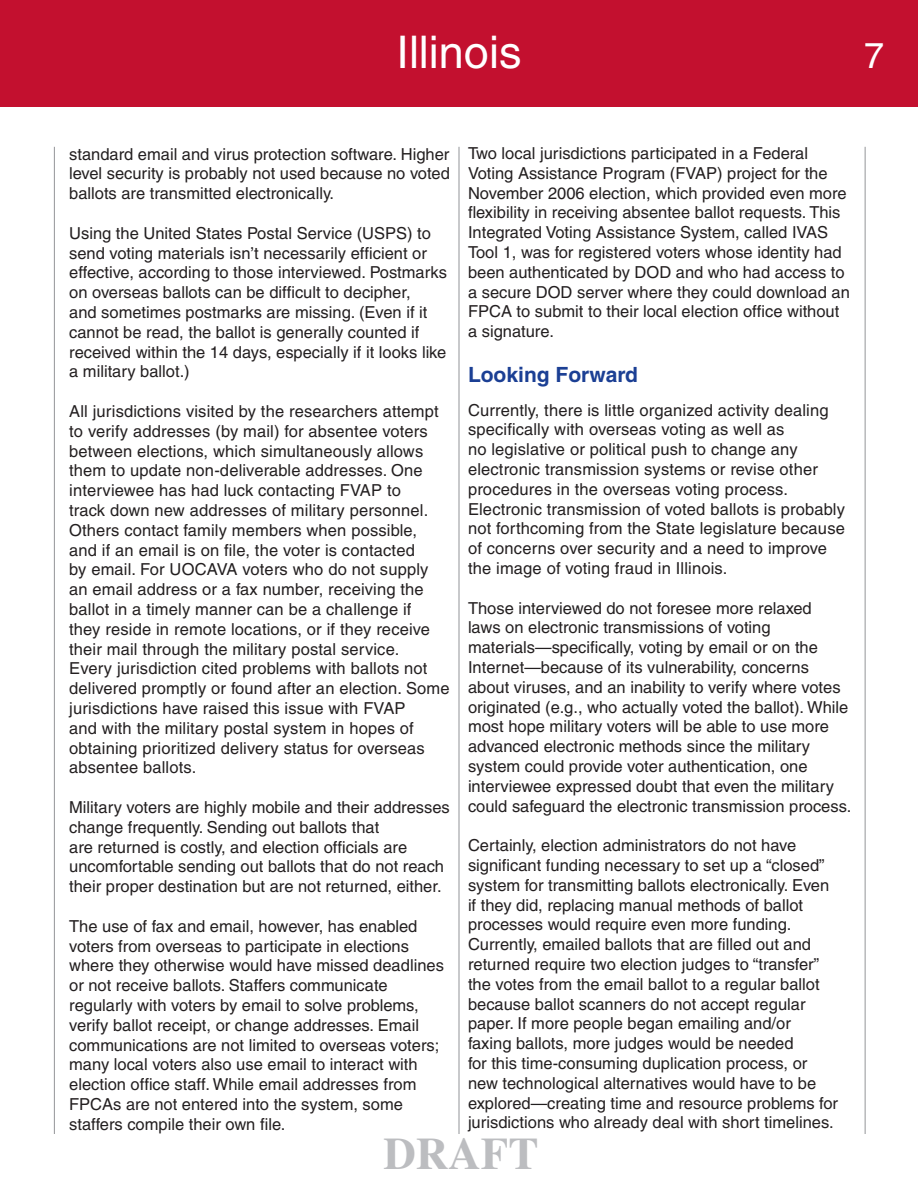
<style>
.page{position:relative;width:918px;height:1188px;background:#fff}
.page>*{position:absolute;margin:0;border:0;box-sizing:border-box;transform-origin:0 0}
.t1{font:45px "Helvetica";color:#fff}
.t2{font:700 45px "Times";color:#bcbdc0}
.t3{font:36px "Helvetica";color:#fff}
.t4{font:700 21px "Helvetica";color:#1b3f94}
.t5{font:16.5px/19.8px "Helvetica";color:#231f20}
</style>
<div class="page">
<div style="left:0;top:0;width:918px;height:107px;background:#c3102f"></div>
<hr style="left:459px;top:147px;width:1px;height:987px;background:#939598">
<hr style="left:54px;top:147px;width:1px;height:987px;background:#939598">
<hr style="left:865px;top:147px;width:1px;height:987px;background:#939598">
<h1 class="t1" style="left:396px;top:26px;width:127px">Illinois</h1>
<h2 class="t3" style="left:864px;top:35px;width:22px">7</h2>
<p class="t5" style="left:69px;top:144px;width:382px;text-align:justify">standard email and virus protection software. Higher level security is probably not used because no voted ballots are transmitted electronically.</p>
<p class="t5" style="left:69px;top:223px;width:379px">Using the United States Postal Service (USPS) to send voting materials isn’t necessarily efficient or effective, according to those interviewed. Postmarks on overseas ballots can be difficult to decipher,<br>and sometimes postmarks are missing. (Even if it cannot be read, the ballot is generally counted if received within the 14 days, especially if it looks like a military ballot.)</p>
<p class="t5" style="left:69px;top:401px;width:382px">All jurisdictions visited by the researchers attempt to verify addresses (by mail) for absentee voters between elections, which simultaneously allows them to update non-deliverable addresses. One interviewee has had luck contacting FVAP to<br>track down new addresses of military personnel.<br>Others contact family members when possible,<br>and if an email is on file, the voter is contacted<br>by email. For UOCAVA voters who do not supply an email address or a fax number, receiving the ballot in a timely manner can be a challenge if<br>they reside in remote locations, or if they receive their mail through the military postal service.<br>Every jurisdiction cited problems with ballots not delivered promptly or found after an election. Some jurisdictions have raised this issue with FVAP<br>and with the military postal system in hopes of obtaining prioritized delivery status for overseas absentee ballots.</p>
<p class="t5" style="left:69px;top:797px;width:382px">Military voters are highly mobile and their addresses change frequently. Sending out ballots that<br>are returned is costly, and election officials are uncomfortable sending out ballots that do not reach their proper destination but are not returned, either.</p>
<p class="t5" style="left:69px;top:916px;width:376px">The use of fax and email, however, has enabled voters from overseas to participate in elections where they otherwise would have missed deadlines or not receive ballots. Staffers communicate regularly with voters by email to solve problems, verify ballot receipt, or change addresses. Email communications are not limited to overseas voters; many local voters also use email to interact with election office staff. While email addresses from FPCAs are not entered into the system, some staffers compile their own file.</p>
<p class="t5" style="left:468px;top:143px;width:383px">Two local jurisdictions participated in a Federal Voting Assistance Program (FVAP) project for the November 2006 election, which provided even more flexibility in receiving absentee ballot requests. This Integrated Voting Assistance System, called IVAS Tool 1, was for registered voters whose identity had been authenticated by DOD and who had access to a secure DOD server where they could download an FPCA to submit to their local election office without a signature.</p>
<p class="t4" style="left:468px;top:362px;width:171px">Looking Forward</p>
<p class="t5" style="left:468px;top:400px;width:379px">Currently, there is little organized activity dealing specifically with overseas voting as well as<br>no legislative or political push to change any electronic transmission systems or revise other procedures in the overseas voting process.<br>Electronic transmission of voted ballots is probably not forthcoming from the State legislature because of concerns over security and a need to improve the image of voting fraud in Illinois.</p>
<p class="t5" style="left:468px;top:598px;width:385px">Those interviewed do not foresee more relaxed<br>laws on electronic transmissions of voting materials—specifically, voting by email or on the Internet—because of its vulnerability, concerns about viruses, and an inability to verify where votes originated (e.g., who actually voted the ballot). While most hope military voters will be able to use more advanced electronic methods since the military system could provide voter authentication, one interviewee expressed doubt that even the military could safeguard the electronic transmission process.</p>
<p class="t5" style="left:468px;top:835px;width:372px">Certainly, election administrators do not have significant funding necessary to set up a “closed” system for transmitting ballots electronically. Even if they did, replacing manual methods of ballot processes would require even more funding.<br>Currently, emailed ballots that are filled out and returned require two election judges to “transfer” the votes from the email ballot to a regular ballot because ballot scanners do not accept regular paper. If more people began emailing and/or faxing ballots, more judges would be needed<br>for this time-consuming duplication process, or new technological alternatives would have to be explored—creating time and resource problems for jurisdictions who already deal with short timelines.</p>
<h1 class="t2" style="left:383px;top:1127px;width:156px">DRAFT</h1>
</div>
